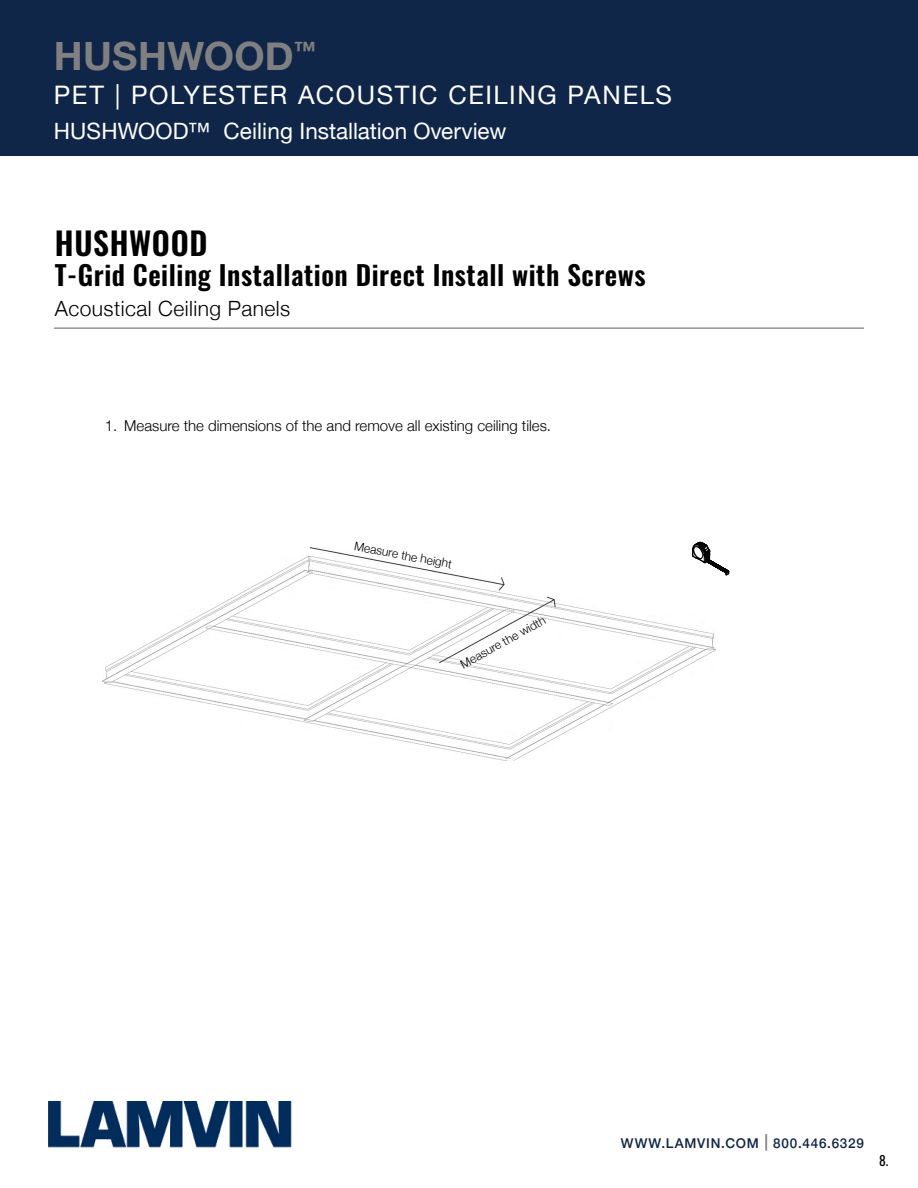
<style>
.page{position:relative;width:918px;height:1188px;background:#fff}
.page>*{position:absolute;margin:0;border:0;box-sizing:border-box;transform-origin:0 0}
.t1{font:700 39px "Helvetica Neue";letter-spacing:.005em;color:#808080}
.t2{font:600 31.5px "Oswald";letter-spacing:.02em;color:#000}
.t3{font:600 27px "Oswald";letter-spacing:.02em;color:#000}
.t4{font:25.5px "Helvetica Neue";letter-spacing:.065em;color:#fff}
.t5{font:22.5px "Helvetica Neue";color:#fff}
.t6{font:300 21px "Helvetica Neue";letter-spacing:.02em;color:#000}
.t7{font:300 15px "Helvetica Neue";color:#000}
.t8{font:500 13.5px "Helvetica Neue";letter-spacing:.06em;color:#102648}
.t9{font:13.5px "Oswald";color:#000}
.t10{font:300 12px "Helvetica Neue";color:#000}
.s1{font-size:16.5px;color:#808080}
</style>
<div class="page">
<div style="left:0;top:0;width:918px;height:156px;background:#102648"></div>
<img style="left:49px;top:1102px;width:243px;height:46px">
<hr style="left:54px;top:327px;width:810px;height:2px;background:#939598">
<img style="left:103px;top:547px;width:612px;height:214px">
<svg style="left:692px;top:542px;width:38px;height:34px"></svg>
<h1 class="t1" style="left:54px;top:25px;width:264px">HUSHWOOD<sup>™</sup></h1>
<h3 class="t4" style="left:54px;top:77px;width:620px">PET | POLYESTER ACOUSTIC CEILING PANELS</h3>
<h3 class="t5" style="left:54px;top:115px;width:454px">HUSHWOOD™ Ceiling Installation Overview</h3>
<h2 class="t2" style="left:55px;top:226px;width:154px">HUSHWOOD</h2>
<h3 class="t3" style="left:55px;top:261px;width:592px">T-Grid Ceiling Installation Direct Install with Screws</h3>
<h3 class="t6" style="left:55px;top:291px;width:237px">Acoustical Ceiling Panels</h3>
<p class="t7" style="left:105px;top:413px;width:448px">1. Measure the dimensions of the and remove all existing ceiling tiles.</p>
<p class="t10" style="left:357px;top:536px;width:100px;rotate:11deg">Measure the height</p>
<p class="t10" style="left:457px;top:657px;width:97px;rotate:-29deg">Measure the width</p>
<p class="t8" style="left:621px;top:1133px;width:245px">WWW.LAMVIN.COM <span class="s1">|</span> 800.446.6329</p>
<p class="t9" style="left:879px;top:1148px;width:11px">8.</p>
</div>
